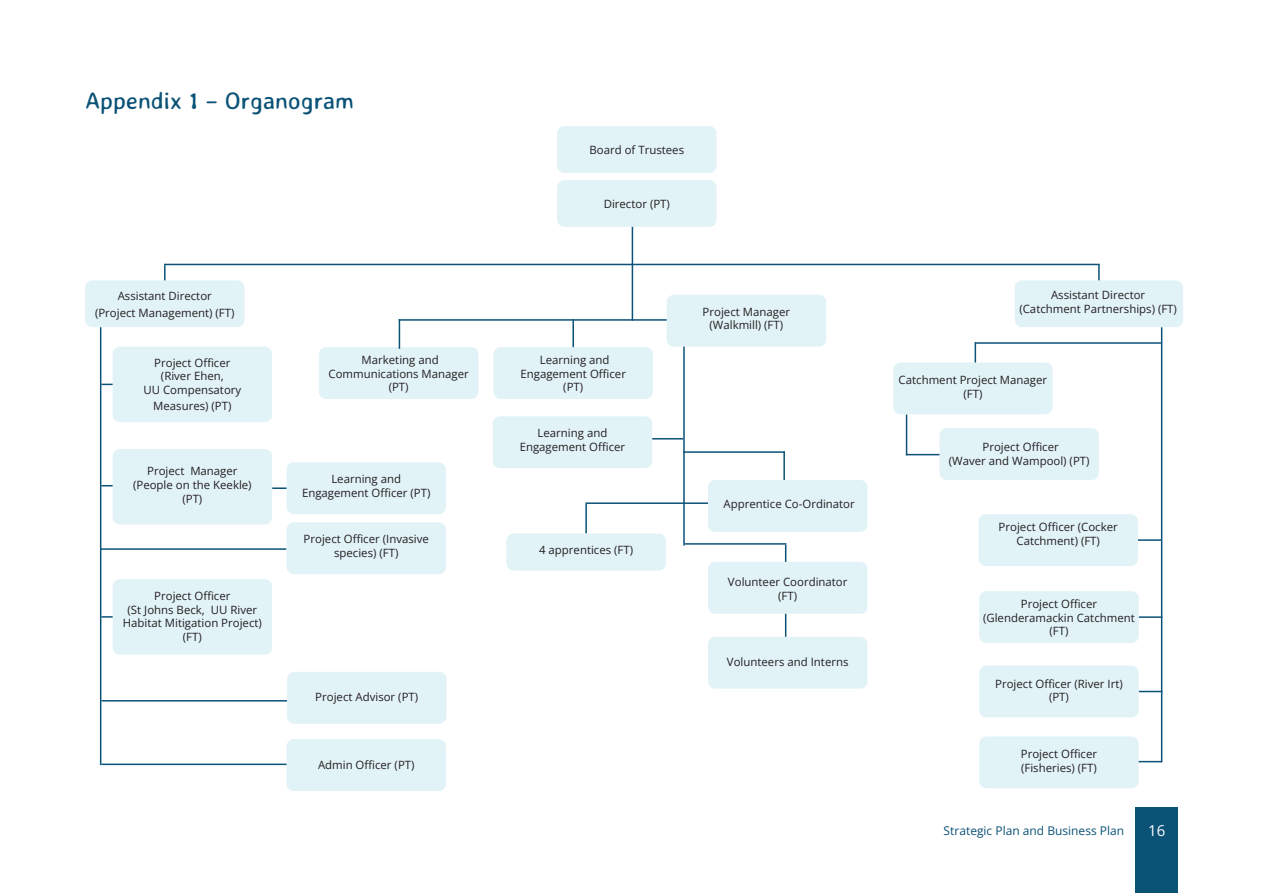
<style>
.page{position:relative;width:1263px;height:893px;background:#fff}
.page>*{position:absolute;margin:0;border:0;box-sizing:border-box;transform-origin:0 0}
.t1{font:24px "Averia Sans Libre";color:#0b5277}
.t2{font:15px "Open Sans";color:#fff}
.t3{font:12px "Open Sans";color:#0b5277}
.t4{font:11.4px/13.6px "Open Sans";color:#231f20;text-align:center}
</style>
<div class="page">
<hr style="left:1098px;top:264px;width:2px;height:24px;background:#0b5277">
<hr style="left:974px;top:342px;width:2px;height:25px;background:#0b5277">
<hr style="left:164px;top:265px;width:2px;height:24px;background:#0b5277">
<hr style="left:632px;top:219px;width:1px;height:102px;background:#0b5277">
<hr style="left:164px;top:264px;width:936px;height:1px;background:#0b5277">
<hr style="left:100px;top:327px;width:1px;height:438px;background:#0b5277">
<svg style="left:101px;top:384px;width:12px;height:1px"></svg>
<svg style="left:101px;top:485px;width:12px;height:1px"></svg>
<svg style="left:101px;top:616px;width:12px;height:2px"></svg>
<hr style="left:272px;top:487px;width:23px;height:2px;background:#0b5277">
<hr style="left:101px;top:548px;width:185px;height:2px;background:#0b5277">
<hr style="left:101px;top:700px;width:186px;height:1px;background:#0b5277">
<hr style="left:101px;top:764px;width:186px;height:1px;background:#0b5277">
<hr style="left:399px;top:319px;width:270px;height:2px;background:#0b5277">
<hr style="left:572px;top:319px;width:2px;height:30px;background:#0b5277">
<hr style="left:683px;top:345px;width:2px;height:201px;background:#0b5277">
<hr style="left:642px;top:438px;width:41px;height:2px;background:#0b5277">
<hr style="left:683px;top:451px;width:102px;height:2px;background:#0b5277">
<hr style="left:585px;top:504px;width:2px;height:30px;background:#0b5277">
<hr style="left:685px;top:543px;width:101px;height:2px;background:#0b5277">
<hr style="left:785px;top:545px;width:1px;height:118px;background:#0b5277">
<hr style="left:585px;top:502px;width:123px;height:2px;background:#0b5277">
<hr style="left:1161px;top:327px;width:1px;height:435px;background:#0b5277">
<hr style="left:783px;top:451px;width:2px;height:37px;background:#0b5277">
<hr style="left:1138px;top:539px;width:24px;height:2px;background:#0b5277">
<hr style="left:1139px;top:616px;width:23px;height:2px;background:#0b5277">
<svg style="left:1139px;top:691px;width:22px;height:1px"></svg>
<svg style="left:1139px;top:761px;width:22px;height:1px"></svg>
<hr style="left:975px;top:342px;width:186px;height:2px;background:#0b5277">
<hr style="left:906px;top:414px;width:1px;height:41px;background:#0b5277">
<hr style="left:906px;top:454px;width:40px;height:1px;background:#0b5277">
<div style="left:1135px;top:808px;width:43px;height:85px;background:#0b5277"></div>
<div style="left:557px;top:126px;width:159px;height:47px;background:#e2f3f8;border-radius:7px"></div>
<div style="left:557px;top:180px;width:159px;height:47px;background:#e2f3f8;border-radius:7px"></div>
<div style="left:85px;top:280px;width:160px;height:47px;background:#e2f3f8;border-radius:7px"></div>
<div style="left:1015px;top:280px;width:168px;height:47px;background:#e2f3f8;border-radius:7px"></div>
<div style="left:113px;top:347px;width:159px;height:75px;background:#e2f3f8;border-radius:7px"></div>
<div style="left:113px;top:449px;width:159px;height:76px;background:#e2f3f8;border-radius:7px"></div>
<div style="left:113px;top:579px;width:159px;height:76px;background:#e2f3f8;border-radius:7px"></div>
<div style="left:286px;top:462px;width:160px;height:52px;background:#e2f3f8;border-radius:7px"></div>
<div style="left:286px;top:522px;width:160px;height:52px;background:#e2f3f8;border-radius:7px"></div>
<div style="left:287px;top:672px;width:159px;height:52px;background:#e2f3f8;border-radius:7px"></div>
<div style="left:286px;top:739px;width:160px;height:52px;background:#e2f3f8;border-radius:7px"></div>
<div style="left:667px;top:295px;width:159px;height:52px;background:#e2f3f8;border-radius:7px"></div>
<div style="left:708px;top:480px;width:159px;height:52px;background:#e2f3f8;border-radius:7px"></div>
<div style="left:708px;top:562px;width:159px;height:52px;background:#e2f3f8;border-radius:7px"></div>
<div style="left:708px;top:637px;width:159px;height:52px;background:#e2f3f8;border-radius:7px"></div>
<div style="left:493px;top:416px;width:159px;height:52px;background:#e2f3f8;border-radius:7px"></div>
<div style="left:493px;top:347px;width:160px;height:52px;background:#e2f3f8;border-radius:7px"></div>
<div style="left:319px;top:347px;width:159px;height:52px;background:#e2f3f8;border-radius:7px"></div>
<div style="left:506px;top:534px;width:160px;height:37px;background:#e2f3f8;border-radius:7px"></div>
<div style="left:893px;top:362px;width:160px;height:52px;background:#e2f3f8;border-radius:7px"></div>
<div style="left:939px;top:428px;width:160px;height:52px;background:#e2f3f8;border-radius:7px"></div>
<div style="left:978px;top:514px;width:160px;height:52px;background:#e2f3f8;border-radius:7px"></div>
<div style="left:979px;top:591px;width:160px;height:52px;background:#e2f3f8;border-radius:7px"></div>
<div style="left:979px;top:666px;width:160px;height:51px;background:#e2f3f8;border-radius:7px"></div>
<div style="left:979px;top:736px;width:160px;height:52px;background:#e2f3f8;border-radius:7px"></div>
<hr style="left:399px;top:319px;width:1px;height:30px;background:#0b5277">
<p class="t1" style="left:85px;top:86px;width:271px">Appendix 1 – Organogram</p>
<p class="t4" style="left:589px;top:143px;width:96px">Board of Trustees</p>
<p class="t4" style="left:604px;top:197px;width:68px">Director (PT)</p>
<p class="t4" style="left:95px;top:288px;width:141px;line-height:16.2px">Assistant Director<br>(Project Management) (FT)</p>
<p class="t4" style="left:1019px;top:288px;width:159px">Assistant Director (Catchment Partnerships) (FT)</p>
<p class="t4" style="left:143px;top:355px;width:99px">Project Officer (River Ehen,<br>UU Compensatory</p>
<p class="t4" style="left:153px;top:399px;width:80px">Measures) (PT)</p>
<p class="t4" style="left:703px;top:304px;width:89px">Project Manager (Walkmill) (FT)</p>
<p class="t4" style="left:328px;top:353px;width:142px">Marketing and<br>Communications Manager (PT)</p>
<p class="t4" style="left:520px;top:353px;width:107px">Learning and<br>Engagement Officer (PT)</p>
<p class="t4" style="left:899px;top:373px;width:150px">Catchment Project Manager (FT)</p>
<p class="t4" style="left:133px;top:464px;width:120px">Project Manager (People on the Keekle) (PT)</p>
<p class="t4" style="left:123px;top:589px;width:141px">Project Officer<br>(St Johns Beck, UU River<br>Habitat Mitigation Project) (FT)</p>
<p class="t4" style="left:302px;top:472px;width:130px">Learning and<br>Engagement Officer (PT)</p>
<p class="t4" style="left:304px;top:532px;width:127px">Project Officer (Invasive species) (FT)</p>
<p class="t4" style="left:315px;top:690px;width:104px">Project Advisor (PT)</p>
<p class="t4" style="left:318px;top:757px;width:98px">Admin Officer (PT)</p>
<p class="t4" style="left:520px;top:426px;width:107px">Learning and<br>Engagement Officer</p>
<p class="t4" style="left:539px;top:543px;width:96px">4 apprentices (FT)</p>
<p class="t4" style="left:724px;top:497px;width:133px">Apprentice Co-Ordinator</p>
<p class="t4" style="left:728px;top:575px;width:121px">Volunteer Coordinator (FT)</p>
<p class="t4" style="left:727px;top:655px;width:123px">Volunteers and Interns</p>
<p class="t4" style="left:949px;top:440px;width:142px">Project Officer<br>(Waver and Wampool) (PT)</p>
<p class="t4" style="left:999px;top:520px;width:121px">Project Officer (Cocker<br>Catchment) (FT)</p>
<p class="t4" style="left:983px;top:597px;width:153px">Project Officer (Glenderamackin Catchment (FT)</p>
<p class="t4" style="left:995px;top:676px;width:129px">Project Officer (River Irt) (PT)</p>
<p class="t4" style="left:1021px;top:747px;width:78px;text-align:left">Project Officer (Fisheries) (FT)</p>
<p class="t3" style="left:944px;top:822px;width:182px">Strategic Plan and Business Plan</p>
<p class="t2" style="left:1148px;top:821px;width:19px">16</p>
</div>
